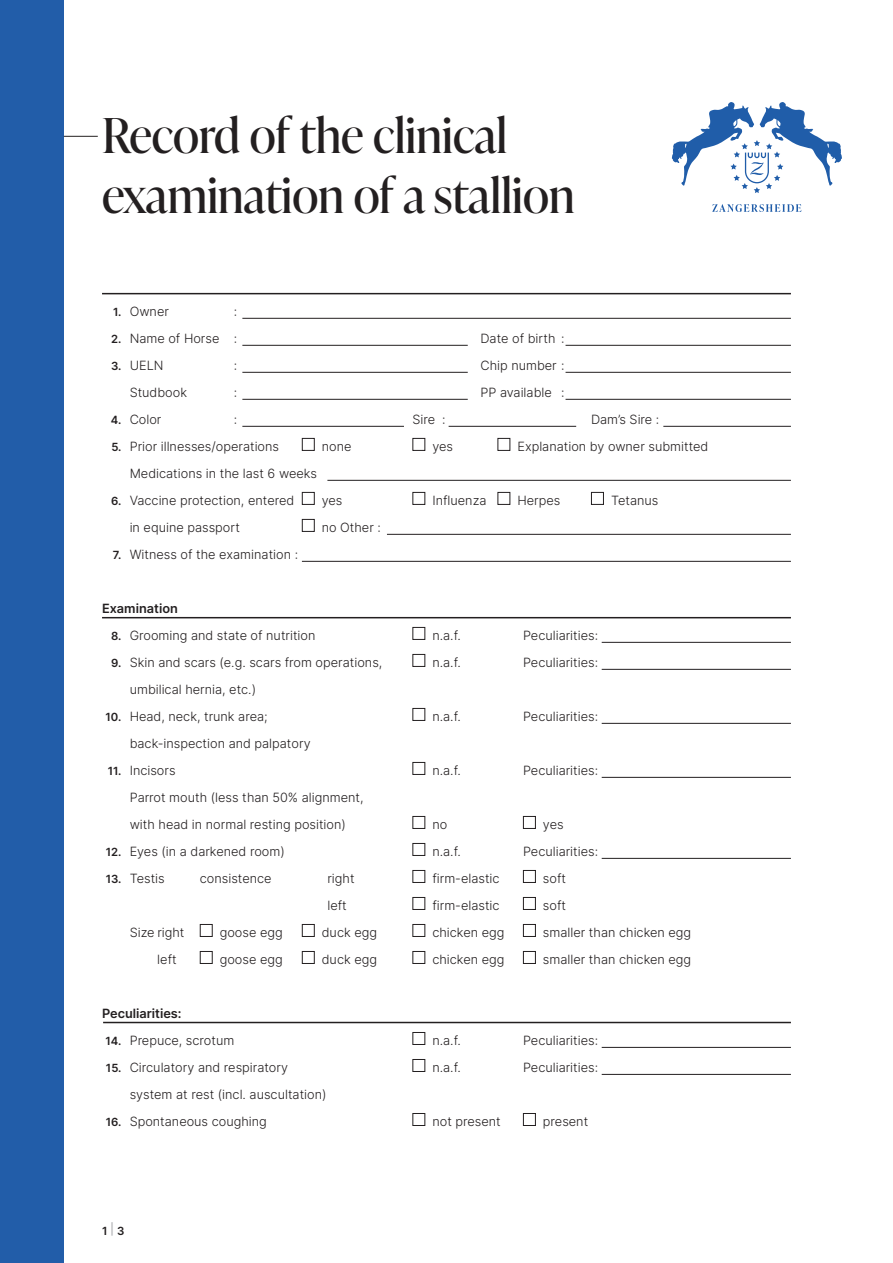
<style>
.page{position:relative;width:893px;height:1263px;background:#fff}
.page>*{position:absolute;margin:0;border:0;box-sizing:border-box;transform-origin:0 0}
.t1{font:48px/60px "Ivy Presto Display";color:#231f20}
.t2{font:300 12.75px/27px "Inter";color:#231f20}
.t3{font:12.75px "Inter";color:#231f20}
.t4{font:11.25px "Inter";color:#231f20}
.s1{font-weight:400;font-size:11.25px}
.s2{color:#bcbdc0}
</style>
<div class="page">
<div style="left:0;top:0;width:64px;height:1263px;background:#225da9"></div>
<svg style="left:712px;top:204px;width:89px;height:8px"></svg>
<svg style="left:672px;top:102px;width:170px;height:91px"></svg>
<div style="left:302px;top:438px;width:13px;height:13px;border:1px solid #231f20"></div>
<div style="left:412px;top:438px;width:13px;height:13px;border:1px solid #231f20"></div>
<div style="left:497px;top:438px;width:13px;height:13px;border:1px solid #231f20"></div>
<div style="left:302px;top:492px;width:13px;height:13px;border:1px solid #231f20"></div>
<div style="left:412px;top:492px;width:13px;height:13px;border:1px solid #231f20"></div>
<div style="left:497px;top:492px;width:13px;height:13px;border:1px solid #231f20"></div>
<div style="left:591px;top:492px;width:13px;height:13px;border:1px solid #231f20"></div>
<div style="left:302px;top:519px;width:13px;height:13px;border:1px solid #231f20"></div>
<div style="left:412px;top:627px;width:13px;height:13px;border:1px solid #231f20"></div>
<div style="left:412px;top:654px;width:13px;height:13px;border:1px solid #231f20"></div>
<div style="left:412px;top:708px;width:13px;height:13px;border:1px solid #231f20"></div>
<div style="left:412px;top:762px;width:13px;height:13px;border:1px solid #231f20"></div>
<div style="left:412px;top:816px;width:13px;height:13px;border:1px solid #231f20"></div>
<div style="left:523px;top:816px;width:13px;height:13px;border:1px solid #231f20"></div>
<div style="left:412px;top:843px;width:13px;height:13px;border:1px solid #231f20"></div>
<div style="left:412px;top:870px;width:13px;height:13px;border:1px solid #231f20"></div>
<div style="left:523px;top:870px;width:13px;height:13px;border:1px solid #231f20"></div>
<div style="left:412px;top:897px;width:13px;height:13px;border:1px solid #231f20"></div>
<div style="left:523px;top:897px;width:13px;height:13px;border:1px solid #231f20"></div>
<div style="left:200px;top:924px;width:13px;height:13px;border:1px solid #231f20"></div>
<div style="left:302px;top:924px;width:13px;height:13px;border:1px solid #231f20"></div>
<div style="left:412px;top:924px;width:13px;height:13px;border:1px solid #231f20"></div>
<div style="left:523px;top:924px;width:13px;height:13px;border:1px solid #231f20"></div>
<div style="left:200px;top:951px;width:13px;height:13px;border:1px solid #231f20"></div>
<div style="left:302px;top:951px;width:13px;height:13px;border:1px solid #231f20"></div>
<div style="left:412px;top:951px;width:13px;height:13px;border:1px solid #231f20"></div>
<div style="left:523px;top:951px;width:13px;height:13px;border:1px solid #231f20"></div>
<div style="left:412px;top:1032px;width:13px;height:13px;border:1px solid #231f20"></div>
<div style="left:412px;top:1059px;width:13px;height:13px;border:1px solid #231f20"></div>
<div style="left:412px;top:1113px;width:13px;height:13px;border:1px solid #231f20"></div>
<div style="left:523px;top:1113px;width:13px;height:13px;border:1px solid #231f20"></div>
<hr style="left:102px;top:293px;width:689px;height:1px;background:#231f20">
<hr style="left:242px;top:318px;width:549px;height:1px;background:#231f20">
<hr style="left:242px;top:345px;width:226px;height:1px;background:#231f20">
<hr style="left:242px;top:372px;width:226px;height:1px;background:#231f20">
<hr style="left:242px;top:399px;width:226px;height:1px;background:#231f20">
<hr style="left:566px;top:399px;width:225px;height:1px;background:#231f20">
<hr style="left:566px;top:372px;width:225px;height:1px;background:#231f20">
<hr style="left:566px;top:345px;width:225px;height:1px;background:#231f20">
<hr style="left:242px;top:426px;width:162px;height:1px;background:#231f20">
<hr style="left:449px;top:426px;width:127px;height:1px;background:#231f20">
<hr style="left:663px;top:426px;width:128px;height:1px;background:#231f20">
<hr style="left:327px;top:480px;width:464px;height:1px;background:#231f20">
<hr style="left:387px;top:534px;width:404px;height:1px;background:#231f20">
<hr style="left:302px;top:561px;width:489px;height:1px;background:#231f20">
<hr style="left:102px;top:617px;width:689px;height:1px;background:#231f20">
<hr style="left:602px;top:642px;width:189px;height:1px;background:#231f20">
<hr style="left:602px;top:669px;width:189px;height:1px;background:#231f20">
<hr style="left:602px;top:723px;width:189px;height:1px;background:#231f20">
<hr style="left:602px;top:777px;width:189px;height:1px;background:#231f20">
<hr style="left:602px;top:858px;width:189px;height:1px;background:#231f20">
<hr style="left:103px;top:1022px;width:688px;height:1px;background:#231f20">
<hr style="left:602px;top:1047px;width:189px;height:1px;background:#231f20">
<hr style="left:602px;top:1074px;width:189px;height:1px;background:#231f20">
<hr style="left:64px;top:136px;width:34px;height:1px;background:#231f20">
<h1 class="t1" style="left:102px;top:103px;width:474px">Record of the clinical examination of a stallion</h1>
<p class="t2" style="left:113px;top:297px;width:57px"><span class="s1">1.</span> Owner</p>
<p class="t2" style="left:234px;top:297px;width:5px">:</p>
<p class="t2" style="left:111px;top:324px;width:128px"><span class="s1">2.</span> Name of Horse :</p>
<p class="t2" style="left:480px;top:324px;width:86px">Date of birth :</p>
<p class="t2" style="left:111px;top:351px;width:54px"><span class="s1">3.</span> UELN</p>
<p class="t2" style="left:234px;top:351px;width:5px">:</p>
<p class="t2" style="left:480px;top:351px;width:86px">Chip number :</p>
<p class="t2" style="left:130px;top:378px;width:59px">Studbook</p>
<p class="t2" style="left:234px;top:378px;width:5px">:</p>
<p class="t2" style="left:480px;top:378px;width:86px">PP available :</p>
<p class="t2" style="left:111px;top:405px;width:52px"><span class="s1">4.</span> Color</p>
<p class="t2" style="left:234px;top:405px;width:5px">:</p>
<p class="t2" style="left:412px;top:405px;width:35px">Sire :</p>
<p class="t2" style="left:591px;top:405px;width:70px">Dam’s Sire :</p>
<p class="t2" style="left:111px;top:432px;width:169px"><span class="s1">5.</span> Prior illnesses/operations</p>
<p class="t2" style="left:322px;top:432px;width:31px">none</p>
<p class="t2" style="left:432px;top:432px;width:22px">yes</p>
<p class="t2" style="left:517px;top:432px;width:192px">Explanation by owner submitted</p>
<p class="t2" style="left:130px;top:459px;width:189px">Medications in the last 6 weeks</p>
<p class="t2" style="left:111px;top:486px;width:185px"><span class="s1">6.</span> Vaccine protection, entered</p>
<p class="t2" style="left:322px;top:486px;width:22px">yes</p>
<p class="t2" style="left:432px;top:486px;width:56px">Influenza</p>
<p class="t2" style="left:517px;top:486px;width:44px">Herpes</p>
<p class="t2" style="left:611px;top:486px;width:49px">Tetanus</p>
<p class="t2" style="left:130px;top:513px;width:112px">in equine passport</p>
<p class="t2" style="left:322px;top:513px;width:61px">no Other :</p>
<p class="t2" style="left:113px;top:540px;width:187px"><span class="s1">7.</span> Witness of the examination :</p>
<p class="t3" style="left:102px;top:599px;width:77px">Examination</p>
<p class="t2" style="left:111px;top:621px;width:206px"><span class="s1">8.</span> Grooming and state of nutrition</p>
<p class="t2" style="left:432px;top:621px;width:30px">n.a.f.</p>
<p class="t2" style="left:523px;top:621px;width:77px">Peculiarities:</p>
<p class="t2" style="left:111px;top:648px;width:273px"><span class="s1">9.</span> Skin and scars (e.g. scars from operations,</p>
<p class="t2" style="left:432px;top:648px;width:30px">n.a.f.</p>
<p class="t2" style="left:523px;top:648px;width:77px">Peculiarities:</p>
<p class="t2" style="left:130px;top:675px;width:128px">umbilical hernia, etc.)</p>
<p class="t2" style="left:106px;top:702px;width:164px"><span class="s1">10.</span> Head, neck, trunk area;</p>
<p class="t2" style="left:432px;top:702px;width:30px">n.a.f.</p>
<p class="t2" style="left:523px;top:702px;width:77px">Peculiarities:</p>
<p class="t2" style="left:130px;top:729px;width:183px">back-inspection and palpatory</p>
<p class="t2" style="left:108px;top:756px;width:69px"><span class="s1">11.</span> Incisors</p>
<p class="t2" style="left:432px;top:756px;width:30px">n.a.f.</p>
<p class="t2" style="left:523px;top:756px;width:77px">Peculiarities:</p>
<p class="t2" style="left:130px;top:783px;width:235px">Parrot mouth (less than 50% alignment, with head in normal resting position)</p>
<p class="t2" style="left:432px;top:810px;width:16px">no</p>
<p class="t2" style="left:543px;top:810px;width:22px">yes</p>
<p class="t2" style="left:106px;top:837px;width:180px"><span class="s1">12.</span> Eyes (in a darkened room)</p>
<p class="t2" style="left:432px;top:837px;width:30px">n.a.f.</p>
<p class="t2" style="left:523px;top:837px;width:77px">Peculiarities:</p>
<p class="t2" style="left:106px;top:864px;width:61px"><span class="s1">13.</span> Testis</p>
<p class="t2" style="left:200px;top:864px;width:73px">consistence</p>
<p class="t2" style="left:327px;top:864px;width:29px">right</p>
<p class="t2" style="left:432px;top:864px;width:69px">firm-elastic</p>
<p class="t2" style="left:543px;top:864px;width:25px">soft</p>
<p class="t2" style="left:327px;top:891px;width:21px">left</p>
<p class="t2" style="left:432px;top:891px;width:69px">firm-elastic</p>
<p class="t2" style="left:543px;top:891px;width:25px">soft</p>
<p class="t2" style="left:130px;top:918px;width:56px">Size right</p>
<p class="t2" style="left:220px;top:918px;width:64px">goose egg</p>
<p class="t2" style="left:322px;top:918px;width:57px">duck egg</p>
<p class="t2" style="left:432px;top:918px;width:74px">chicken egg</p>
<p class="t2" style="left:543px;top:918px;width:150px">smaller than chicken egg</p>
<p class="t2" style="left:157px;top:945px;width:21px">left</p>
<p class="t2" style="left:220px;top:945px;width:64px">goose egg</p>
<p class="t2" style="left:322px;top:945px;width:57px">duck egg</p>
<p class="t2" style="left:432px;top:945px;width:74px">chicken egg</p>
<p class="t2" style="left:543px;top:945px;width:150px">smaller than chicken egg</p>
<p class="t3" style="left:102px;top:1004px;width:81px">Peculiarities:</p>
<p class="t2" style="left:106px;top:1026px;width:130px"><span class="s1">14.</span> Prepuce, scrotum</p>
<p class="t2" style="left:432px;top:1026px;width:30px">n.a.f.</p>
<p class="t2" style="left:523px;top:1026px;width:77px">Peculiarities:</p>
<p class="t2" style="left:106px;top:1053px;width:184px"><span class="s1">15.</span> Circulatory and respiratory</p>
<p class="t2" style="left:432px;top:1053px;width:30px">n.a.f.</p>
<p class="t2" style="left:523px;top:1053px;width:77px">Peculiarities:</p>
<p class="t2" style="left:130px;top:1080px;width:198px">system at rest (incl. auscultation)</p>
<p class="t2" style="left:106px;top:1107px;width:163px"><span class="s1">16.</span> Spontaneous coughing</p>
<p class="t2" style="left:432px;top:1107px;width:70px">not present</p>
<p class="t2" style="left:543px;top:1107px;width:47px">present</p>
<p class="t4" style="left:102px;top:1222px;width:24px">1 <span class="s2">|</span> 3</p>
</div>
